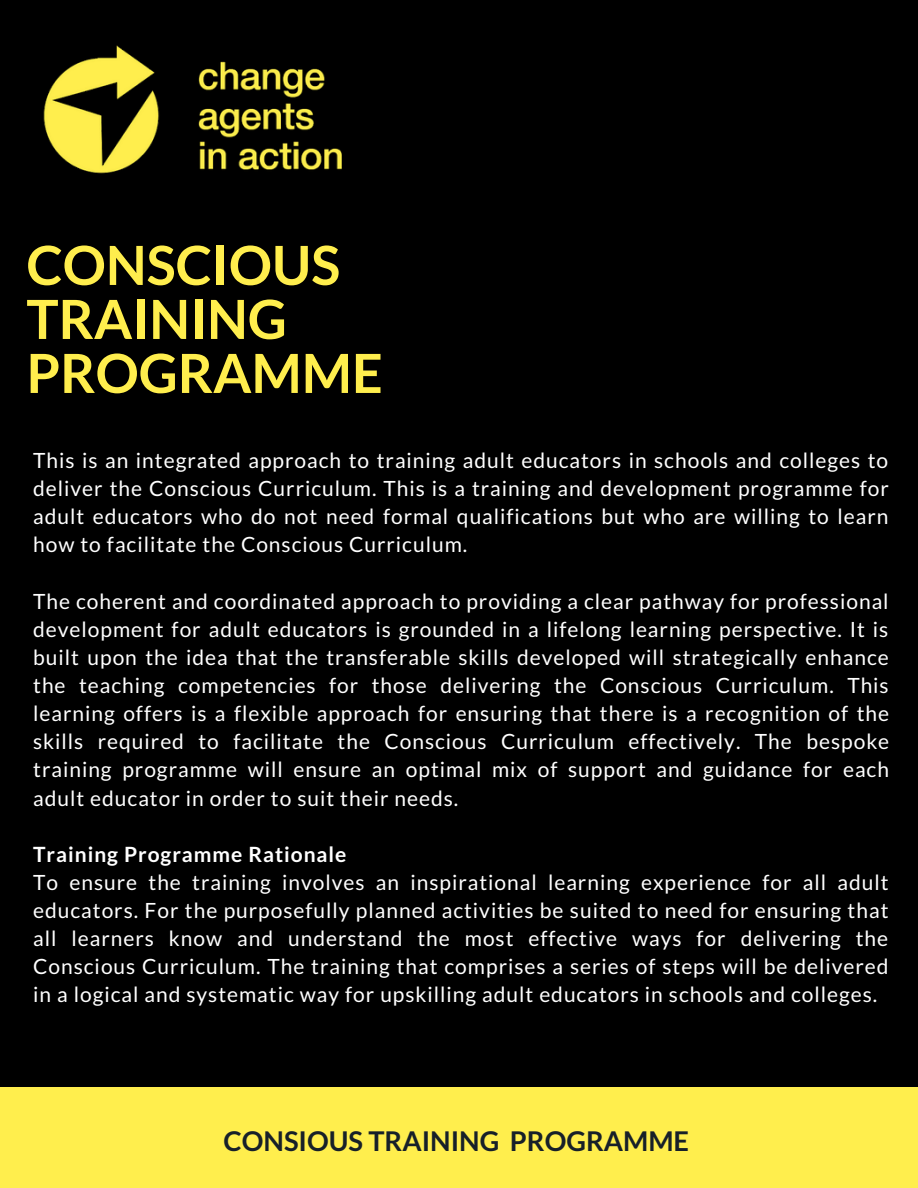
<style>
.page{position:relative;width:918px;height:1188px;background:#000}
.page>*{position:absolute;margin:0;border:0;box-sizing:border-box;transform-origin:0 0}
.t1{font:700 54px/54px "Lato";color:#ffee4d}
.t2{font:700 27.15px "Lato";color:#172029}
.t3{font:21px/28.2px "Lato";letter-spacing:.045em;color:#fff;text-align:justify}
.t4{font:700 21px "Lato";letter-spacing:.045em;color:#fff}
</style>
<div class="page">
<div style="left:0;top:1087px;width:918px;height:101px;background:#ffee4d"></div>
<img style="left:43px;top:45px;width:299px;height:129px">
<p class="t1" style="left:26px;top:237px;width:315px">CONSCIOUS</p>
<p class="t1" style="left:26px;top:291px;width:358px">TRAINING<br>PROGRAMME</p>
<p class="t3" style="left:33px;top:446px;width:857px">This is an integrated approach to training adult educators in schools and colleges to deliver the Conscious Curriculum. This is a training and development programme for adult educators who do not need formal qualifications but who are willing to learn how to facilitate the Conscious Curriculum.</p>
<p class="t3" style="left:33px;top:586px;width:858px">The coherent and coordinated approach to providing a clear pathway for professional development for adult educators is grounded in a lifelong learning perspective. It is built upon the idea that the transferable skills developed will strategically enhance the teaching competencies for those delivering the Conscious Curriculum. This learning offers is a flexible approach for ensuring that there is a recognition of the skills required to facilitate the Conscious Curriculum effectively. The bespoke training programme will ensure an optimal mix of support and guidance for each adult educator in order to suit their needs.</p>
<p class="t4" style="left:33px;top:841px;width:315px">Training Programme Rationale</p>
<p class="t3" style="left:33px;top:868px;width:857px">To ensure the training involves an inspirational learning experience for all adult educators. For the purposefully planned activities be suited to need for ensuring that all learners know and understand the most effective ways for delivering the Conscious Curriculum. The training that comprises a series of steps will be delivered in a logical and systematic way for upskilling adult educators in schools and colleges.</p>
<p class="t2" style="left:224px;top:1124px;width:467px">CONSIOUS TRAINING PROGRAMME</p>
</div>
